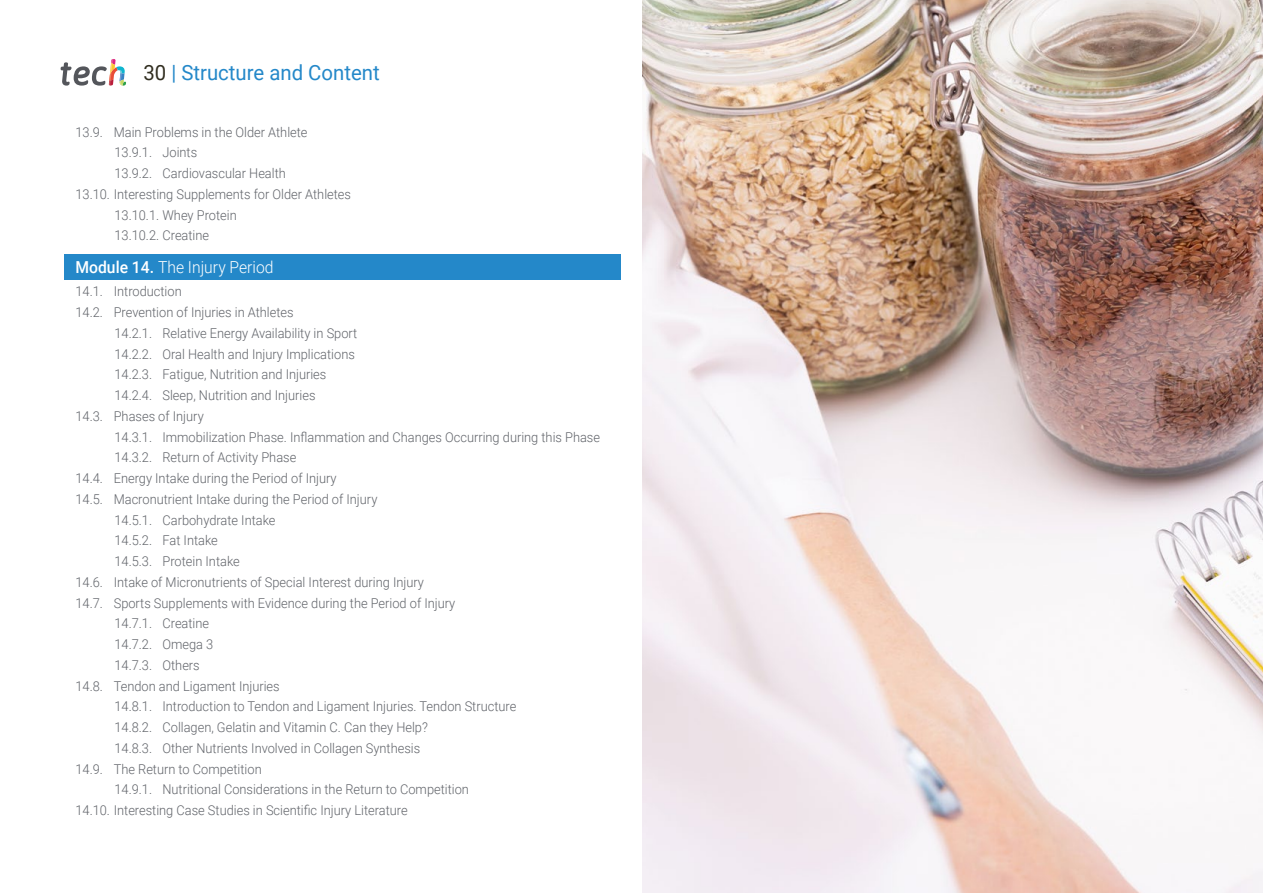
<style>
.page{position:relative;width:1263px;height:893px;background:#fff}
.page>*{position:absolute;margin:0;border:0;box-sizing:border-box;transform-origin:0 0}
.t1{font:21px "Roboto";color:#2488c9}
.t2{font:300 16.5px "Roboto";color:#fff;scale:.95 1}
.t3{font:300 13.5px "Roboto";color:#61646a;scale:.95 1}
.s1{color:#312e20}
.s2{font-weight:500}
</style>
<div class="page">
<svg style="left:61px;top:59px;width:65px;height:27px"></svg>
<div style="left:64px;top:255px;width:557px;height:25px;background:#2488c9"></div>
<img style="left:642px;top:0;width:621px;height:893px">
<h1 class="t1" style="left:144px;top:57px;width:238px"><span class="s1">30</span> | Structure and Content</h1>
<p class="t3" style="left:75px;top:122px;width:246px">13.9. Main Problems in the Older Athlete</p>
<p class="t3" style="left:114px;top:143px;width:89px">13.9.1. Joints</p>
<p class="t3" style="left:114px;top:164px;width:182px">13.9.2. Cardiovascular Health</p>
<p class="t3" style="left:75px;top:185px;width:292px">13.10. Interesting Supplements for Older Athletes</p>
<p class="t3" style="left:114px;top:205px;width:130px">13.10.1. Whey Protein</p>
<p class="t3" style="left:114px;top:226px;width:101px">13.10.2. Creatine</p>
<p class="t2" style="left:75px;top:256px;width:210px"><span class="s2">Module 14.</span> The Injury Period</p>
<p class="t3" style="left:75px;top:282px;width:113px">14.1. Introduction</p>
<p class="t3" style="left:75px;top:303px;width:231px">14.2. Prevention of Injuries in Athletes</p>
<p class="t3" style="left:114px;top:324px;width:257px">14.2.1. Relative Energy Availability in Sport</p>
<p class="t3" style="left:114px;top:344px;width:255px">14.2.2. Oral Health and Injury Implications</p>
<p class="t3" style="left:114px;top:365px;width:225px">14.2.3. Fatigue, Nutrition and Injuries</p>
<p class="t3" style="left:114px;top:386px;width:213px">14.2.4. Sleep, Nutrition and Injuries</p>
<p class="t3" style="left:75px;top:407px;width:137px">14.3. Phases of Injury</p>
<p class="t3" style="left:114px;top:427px;width:513px">14.3.1. Immobilization Phase. Inflammation and Changes Occurring during this Phase</p>
<p class="t3" style="left:114px;top:448px;width:193px">14.3.2. Return of Activity Phase</p>
<p class="t3" style="left:75px;top:469px;width:276px">14.4. Energy Intake during the Period of Injury</p>
<p class="t3" style="left:75px;top:490px;width:319px">14.5. Macronutrient Intake during the Period of Injury</p>
<p class="t3" style="left:114px;top:510px;width:171px">14.5.1. Carbohydrate Intake</p>
<p class="t3" style="left:114px;top:531px;width:110px">14.5.2. Fat Intake</p>
<p class="t3" style="left:114px;top:552px;width:133px">14.5.3. Protein Intake</p>
<p class="t3" style="left:75px;top:573px;width:368px">14.6. Intake of Micronutrients of Special Interest during Injury</p>
<p class="t3" style="left:75px;top:593px;width:401px">14.7. Sports Supplements with Evidence during the Period of Injury</p>
<p class="t3" style="left:114px;top:614px;width:101px">14.7.1. Creatine</p>
<p class="t3" style="left:114px;top:635px;width:106px">14.7.2. Omega 3</p>
<p class="t3" style="left:114px;top:656px;width:91px">14.7.3. Others</p>
<p class="t3" style="left:75px;top:676px;width:216px">14.8. Tendon and Ligament Injuries</p>
<p class="t3" style="left:114px;top:697px;width:425px">14.8.1. Introduction to Tendon and Ligament Injuries. Tendon Structure</p>
<p class="t3" style="left:114px;top:718px;width:331px">14.8.2. Collagen, Gelatin and Vitamin C. Can they Help?</p>
<p class="t3" style="left:114px;top:739px;width:323px">14.8.3. Other Nutrients Involved in Collagen Synthesis</p>
<p class="t3" style="left:75px;top:759px;width:198px">14.9. The Return to Competition</p>
<p class="t3" style="left:114px;top:780px;width:375px">14.9.1. Nutritional Considerations in the Return to Competition</p>
<p class="t3" style="left:75px;top:801px;width:351px">14.10. Interesting Case Studies in Scientific Injury Literature</p>
</div>
